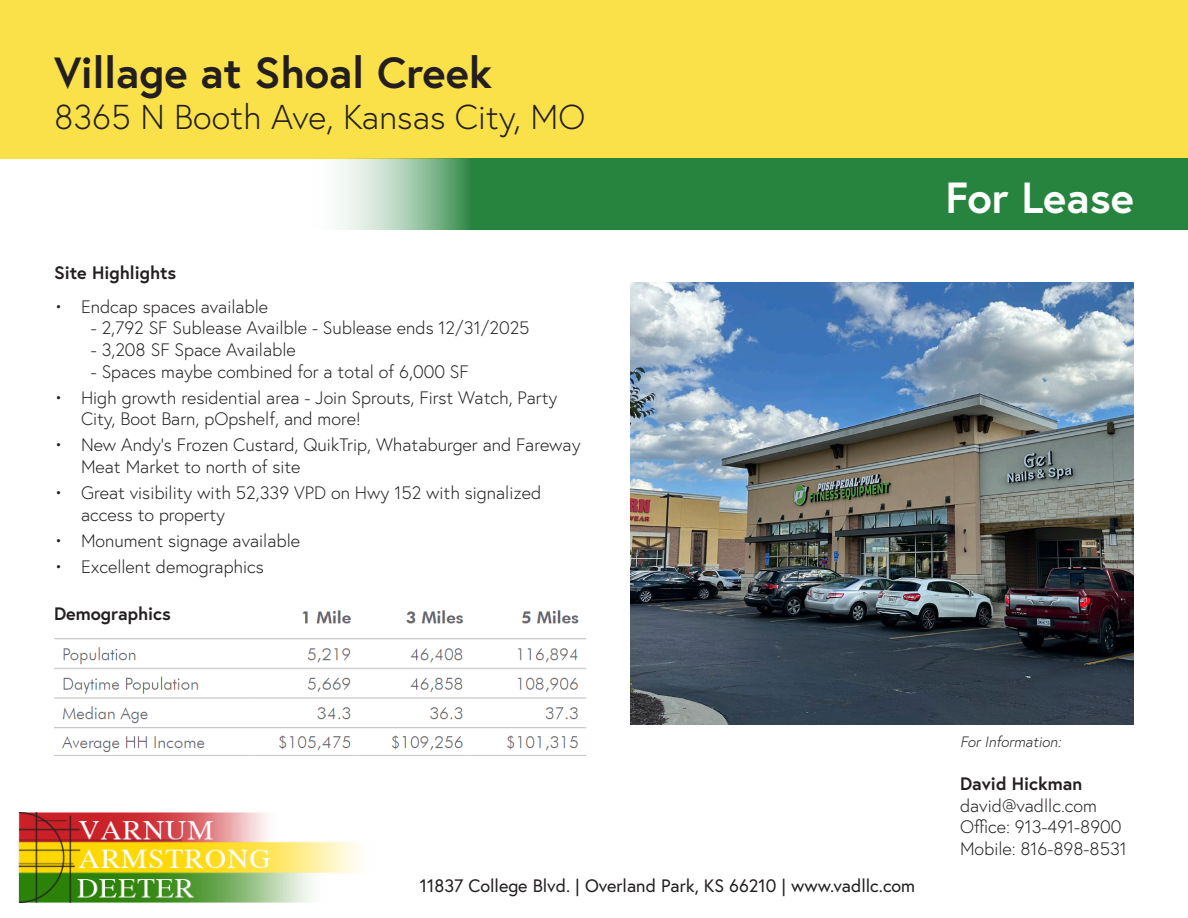
<style>
.page{position:relative;width:1188px;height:918px;background:#fff}
.page>*{position:absolute;margin:0;border:0;box-sizing:border-box;transform-origin:0 0}
.t1{font:700 43.5px "Europa";color:#231f20}
.t2{font:700 43.5px "Europa";color:#fff}
.t3{font:300 34.5px "Europa";color:#231f20}
.t4{font:300 18px/21.6px "Europa";color:#231f20}
.t5{font:18px "Europa";color:#231f20}
.t6{font:700 18px "Europa";color:#231f20}
.t7{font:italic 300 15px "Europa";color:#231f20}
</style>
<div class="page">
<div style="left:0;top:0;width:1188px;height:158px;background:#fbe149"></div>
<img style="left:18px;top:812px;width:343px;height:91px">
<svg style="left:302px;top:158px;width:886px;height:72px;background:#429357"></svg>
<img style="left:54px;top:610px;width:533px;height:146px">
<img style="left:630px;top:283px;width:504px;height:442px">
<p class="t1" style="left:54px;top:43px;width:440px">Village at Shoal Creek</p>
<p class="t3" style="left:54px;top:96px;width:533px">8365 N Booth Ave, Kansas City, MO</p>
<p class="t6" style="left:54px;top:261px;width:124px">Site Highlights</p>
<p class="t4" style="left:54px;top:296px;width:216px">• Endcap spaces available</p>
<p class="t4" style="left:91px;top:317px;width:440px">- 2,792 SF Sublease Availble - Sublease ends 12/31/2025</p>
<p class="t4" style="left:91px;top:339px;width:206px">- 3,208 SF Space Available</p>
<p class="t4" style="left:91px;top:360px;width:380px">- Spaces maybe combined for a total of 6,000 SF</p>
<p class="t4" style="left:81px;top:386px;width:478px;text-indent:-27px">• High growth residential area - Join Sprouts, First Watch, Party<br>City, Boot Barn, pOpshelf, and more!</p>
<p class="t4" style="left:81px;top:434px;width:501px;text-indent:-27px">• New Andy’s Frozen Custard, QuikTrip, Whataburger and Fareway<br>Meat Market to north of site</p>
<p class="t4" style="left:81px;top:482px;width:462px;text-indent:-27px">• Great visibility with 52,339 VPD on Hwy 152 with signalized access to property</p>
<p class="t4" style="left:54px;top:530px;width:248px">• Monument signage available</p>
<p class="t4" style="left:54px;top:556px;width:211px">• Excellent demographics</p>
<p class="t6" style="left:54px;top:601px;width:118px">Demographics</p>
<p class="t2" style="left:946px;top:168px;width:190px">For Lease</p>
<p class="t5" style="left:420px;top:875px;width:497px">11837 College Blvd. | Overland Park, KS 66210 | www.vadllc.com</p>
<p class="t7" style="left:960px;top:732px;width:103px">For Information:</p>
<p class="t6" style="left:960px;top:771px;width:124px">David Hickman</p>
<p class="t4" style="left:960px;top:794px;width:138px">david@vadllc.com</p>
<p class="t4" style="left:960px;top:816px;width:163px">Office: 913-491-8900</p>
<p class="t4" style="left:960px;top:837px;width:168px">Mobile: 816-898-8531</p>
</div>
